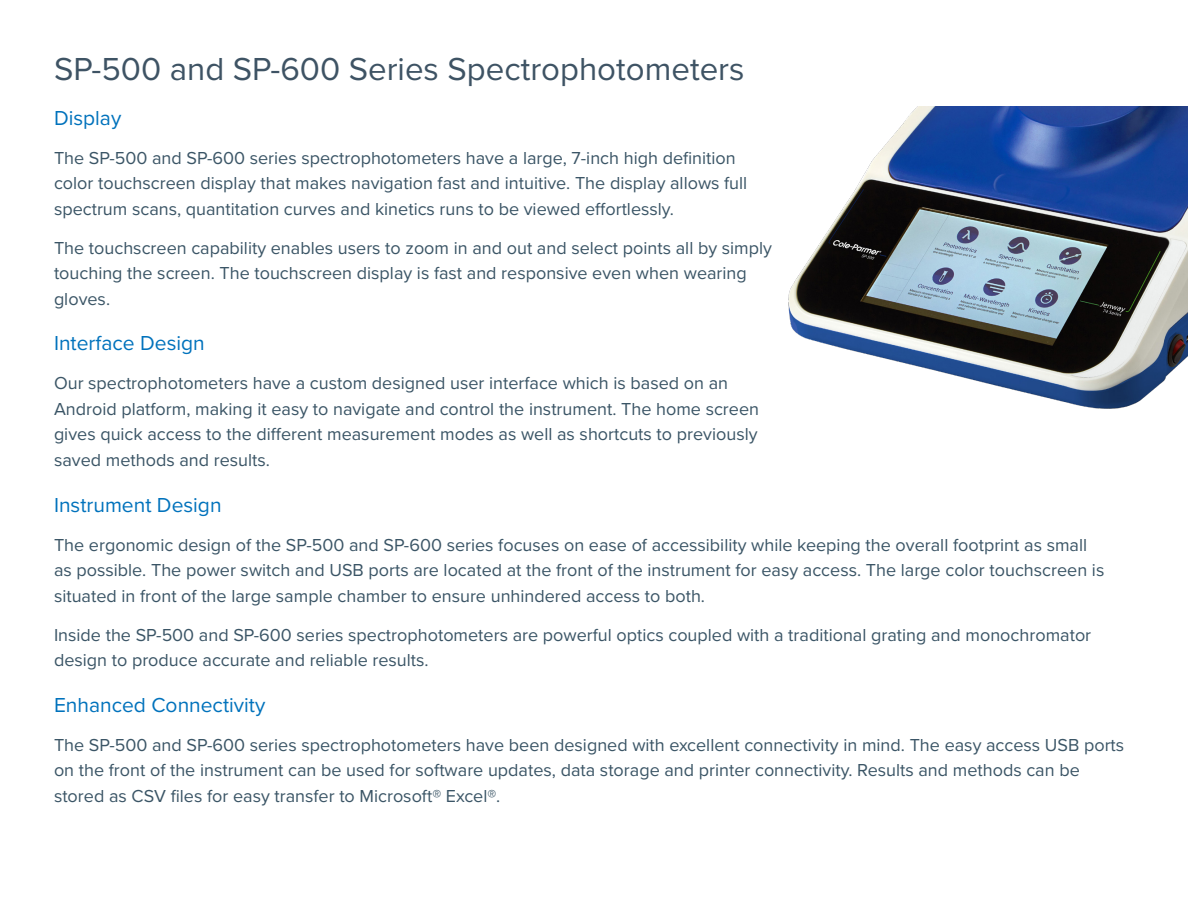
<style>
.page{position:relative;width:1188px;height:918px;background:#fff}
.page>*{position:absolute;margin:0;border:0;box-sizing:border-box;transform-origin:0 0}
.t1{font:33px "Proxima Nova";color:#3e5364}
.t2{font:21px "Proxima Nova";color:#0072bc}
.t3{font:18px/25.5px "Proxima Nova";color:#3b5566}
</style>
<div class="page">
<img style="left:788px;top:106px;width:400px;height:303px">
<p class="t1" style="left:54px;top:44px;width:692px">SP-500 and SP-600 Series Spectrophotometers</p>
<p class="t2" style="left:54px;top:102px;width:69px">Display</p>
<p class="t3" style="left:54px;top:144px;width:695px">The SP-500 and SP-600 series spectrophotometers have a large, 7-inch high definition color touchscreen display that makes navigation fast and intuitive. The display allows full spectrum scans, quantitation curves and kinetics runs to be viewed effortlessly.</p>
<p class="t3" style="left:54px;top:234px;width:720px">The touchscreen capability enables users to zoom in and out and select points all by simply touching the screen. The touchscreen display is fast and responsive even when wearing gloves.</p>
<p class="t2" style="left:54px;top:328px;width:152px">Interface Design</p>
<p class="t3" style="left:54px;top:370px;width:707px">Our spectrophotometers have a custom designed user interface which is based on an Android platform, making it easy to navigate and control the instrument. The home screen gives quick access to the different measurement modes as well as shortcuts to previously saved methods and results.</p>
<p class="t2" style="left:54px;top:489px;width:169px">Instrument Design</p>
<p class="t3" style="left:54px;top:531px;width:1052px">The ergonomic design of the SP-500 and SP-600 series focuses on ease of accessibility while keeping the overall footprint as small as possible. The power switch and USB ports are located at the front of the instrument for easy access. The large color touchscreen is situated in front of the large sample chamber to ensure unhindered access to both.</p>
<p class="t3" style="left:54px;top:621px;width:1039px">Inside the SP-500 and SP-600 series spectrophotometers are powerful optics coupled with a traditional grating and monochromator design to produce accurate and reliable results.</p>
<p class="t2" style="left:54px;top:689px;width:213px">Enhanced Connectivity</p>
<p class="t3" style="left:54px;top:731px;width:1072px">The SP-500 and SP-600 series spectrophotometers have been designed with excellent connectivity in mind. The easy access USB ports on the front of the instrument can be used for software updates, data storage and printer connectivity. Results and methods can be stored as CSV files for easy transfer to Microsoft® Excel®.</p>
</div>
